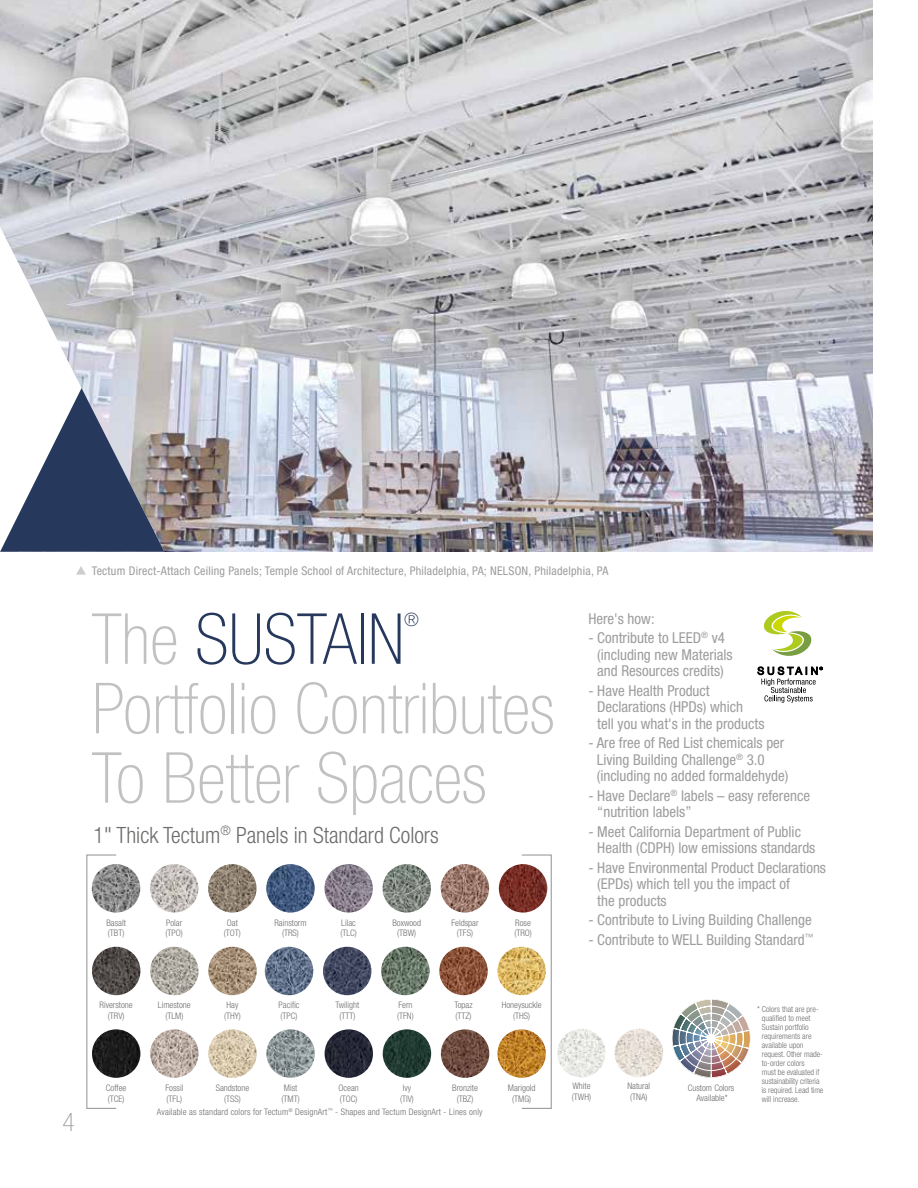
<style>
.page{position:relative;width:918px;height:1188px;background:#fff}
.page>*{position:absolute;margin:0;border:0;box-sizing:border-box;transform-origin:0 0}
.t1{font:100 condensed 70.5px/69.4px "Helvetica Neue LT Std";color:#c1c1c1}
.t2{font:100 condensed 70.5px "Helvetica Neue LT Std";color:#27385d}
.t3{font:100 condensed 25.5px "Helvetica Neue LT Std";color:#9d9d9d}
.t4{font:300 condensed 22.5px "Helvetica Neue LT Std";color:#6d6d6c}
.t5{font:100 condensed 18.45px "Helvetica Neue LT Std";color:#27385d}
.t6{font:condensed 15px/16.5px "Helvetica Neue LT Std";color:#9d9d9d}
.t7{font:condensed 12px "Helvetica Neue LT Std";letter-spacing:.02em;color:#9d9d9d}
.t8{font:300 condensed 9px/10.5px "Helvetica Neue LT Std";color:#6d6d6c;text-align:center}
.t9{font:300 condensed 9px "Helvetica Neue LT Std";letter-spacing:.02em;color:#6d6d6c}
.t10{font:300 condensed 8.25px/9px "Helvetica Neue LT Std";color:#6d6d6c}
.s1{color:#c1c1c1}
</style>
<div class="page">
<img style="left:0;top:0;width:872px;height:552px">
<svg style="left:76px;top:566px;width:10px;height:9px"></svg>
<svg style="left:0;top:227px;width:164px;height:161px"></svg>
<svg style="left:0;top:388px;width:164px;height:164px"></svg>
<img style="left:150px;top:864px;width:48px;height:49px;border-radius:24px">
<img style="left:324px;top:864px;width:49px;height:49px;border-radius:24px">
<img style="left:499px;top:864px;width:48px;height:49px;border-radius:24px">
<img style="left:208px;top:864px;width:49px;height:49px;border-radius:24px">
<img style="left:383px;top:864px;width:48px;height:49px;border-radius:24px">
<img style="left:92px;top:864px;width:48px;height:49px;border-radius:24px">
<img style="left:266px;top:864px;width:49px;height:49px;border-radius:24px">
<img style="left:441px;top:864px;width:48px;height:49px;border-radius:24px">
<img style="left:208px;top:947px;width:49px;height:48px;border-radius:24px">
<img style="left:92px;top:947px;width:48px;height:48px;border-radius:24px">
<img style="left:265px;top:947px;width:48px;height:48px;border-radius:24px">
<img style="left:150px;top:947px;width:49px;height:48px;border-radius:24px">
<img style="left:381px;top:947px;width:49px;height:48px;border-radius:24px">
<img style="left:439px;top:947px;width:49px;height:48px;border-radius:24px">
<img style="left:323px;top:947px;width:48px;height:48px;border-radius:24px">
<img style="left:497px;top:947px;width:49px;height:48px;border-radius:24px">
<img style="left:92px;top:1029px;width:48px;height:49px;border-radius:24px">
<img style="left:266px;top:1029px;width:49px;height:49px;border-radius:24px">
<img style="left:441px;top:1029px;width:48px;height:49px;border-radius:24px">
<img style="left:150px;top:1029px;width:49px;height:49px;border-radius:24px">
<img style="left:325px;top:1029px;width:48px;height:49px;border-radius:24px">
<img style="left:497px;top:1029px;width:49px;height:49px;border-radius:24px">
<img style="left:208px;top:1029px;width:49px;height:49px;border-radius:24px">
<img style="left:383px;top:1029px;width:48px;height:49px;border-radius:24px">
<img style="left:557px;top:1029px;width:49px;height:48px;border-radius:24px">
<img style="left:615px;top:1029px;width:48px;height:48px;border-radius:24px">
<svg style="left:763px;top:611px;width:49px;height:45px"></svg>
<svg style="left:758px;top:667px;width:65px;height:36px"></svg>
<div style="left:86px;top:854px;width:31px;height:255px;border:1px solid #9d9d9d"></div>
<div style="left:521px;top:854px;width:31px;height:255px;border:1px solid #9d9d9d"></div>
<img style="left:672px;top:999px;width:79px;height:79px">
<p class="t7" style="left:92px;top:563px;width:518px">Tectum Direct-Attach Ceiling Panels; Temple School of Architecture, Philadelphia, PA; NELSON, Philadelphia, PA</p>
<h1 class="t2" style="left:92px;top:599px;width:314px"><span class="s1">The</span> SUSTAIN</h1>
<p class="t5" style="left:404px;top:609px;width:16px">®</p>
<h1 class="t1" style="left:92px;top:673px;width:464px">Portfolio Contributes<br>To Better Spaces</h1>
<h3 class="t4" style="left:93px;top:822px;width:347px">1" Thick Tectum<sup>®</sup> Panels in Standard Colors</h3>
<p class="t8" style="left:106px;top:917px;width:21px;text-align:left">Basalt (TBT)</p>
<p class="t8" style="left:166px;top:917px;width:19px;text-align:left">Polar (TPO)</p>
<p class="t8" style="left:224px;top:917px;width:18px">Oat (TOT)</p>
<p class="t8" style="left:274px;top:917px;width:34px">Rainstorm (TRS)</p>
<p class="t8" style="left:340px;top:917px;width:18px;text-align:left">Lilac (TLC)</p>
<p class="t8" style="left:392px;top:917px;width:30px">Boxwood (TBW)</p>
<p class="t8" style="left:451px;top:917px;width:29px">Feldspar (TFS)</p>
<p class="t8" style="left:514px;top:917px;width:19px;text-align:left">Rose (TRO)</p>
<p class="t6" style="left:588px;top:610px;width:68px">Here's how:</p>
<p class="t6" style="left:588px;top:629px;width:146px;text-align:center">- Contribute to LEED<sup>®</sup> v4 (including new Materials and Resources credits)</p>
<p class="t6" style="left:597px;top:682px;width:169px;text-indent:-9px">- Have Health Product<br>Declarations (HPDs) which<br>tell you what's in the products</p>
<p class="t6" style="left:597px;top:734px;width:193px;text-indent:-8px">- Are free of Red List chemicals per<br>Living Building Challenge<sup>®</sup> 3.0 (including no added formaldehyde)</p>
<p class="t6" style="left:597px;top:787px;width:214px;text-indent:-9px">- Have Declare<sup>®</sup> labels – easy reference “nutrition labels”</p>
<p class="t6" style="left:597px;top:823px;width:220px;text-indent:-9px">- Meet California Department of Public<br>Health (CDPH) low emissions standards</p>
<p class="t6" style="left:597px;top:859px;width:230px;text-indent:-9px">- Have Environmental Product Declarations (EPDs) which tell you the impact of<br>the products</p>
<p class="t6" style="left:588px;top:911px;width:225px">- Contribute to Living Building Challenge</p>
<p class="t6" style="left:588px;top:931px;width:226px">- Contribute to WELL Building Standard<sup>™</sup></p>
<h2 class="t3" style="left:63px;top:1108px;width:14px">4</h2>
<p class="t8" style="left:100px;top:1000px;width:35px">Riverstone (TRV)</p>
<p class="t8" style="left:158px;top:1000px;width:34px">Limestone (TLM)</p>
<p class="t8" style="left:224px;top:1000px;width:18px;text-align:left">Hay (THY)</p>
<p class="t8" style="left:279px;top:1000px;width:22px;text-align:left">Pacific (TPC)</p>
<p class="t8" style="left:454px;top:1000px;width:20px;text-align:left">Topaz (TTZ)</p>
<p class="t8" style="left:502px;top:1000px;width:41px">Honeysuckle (THS)</p>
<p class="t8" style="left:336px;top:1000px;width:25px">Twilight (TTT)</p>
<p class="t8" style="left:397px;top:1000px;width:18px;text-align:left">Fern (TFN)</p>
<p class="t8" style="left:106px;top:1083px;width:22px;text-align:left">Coffee (TCE)</p>
<p class="t8" style="left:165px;top:1083px;width:19px;text-align:left">Fossil (TFL)</p>
<p class="t8" style="left:216px;top:1083px;width:35px">Sandstone (TSS)</p>
<p class="t8" style="left:282px;top:1083px;width:20px;text-align:left">Mist (TMT)</p>
<p class="t8" style="left:339px;top:1083px;width:22px;text-align:left">Ocean (TOC)</p>
<p class="t8" style="left:400px;top:1083px;width:15px">Ivy (TIV)</p>
<p class="t8" style="left:452px;top:1083px;width:27px">Bronzite (TBZ)</p>
<p class="t8" style="left:508px;top:1083px;width:29px">Marigold (TMG)</p>
<p class="t8" style="left:572px;top:1081px;width:21px;text-align:left">White (TWH)</p>
<p class="t8" style="left:627px;top:1081px;width:24px">Natural (TNA)</p>
<p class="t9" style="left:157px;top:1107px;width:327px">Available as standard colors for Tectum<sup>®</sup> DesignArt<sup>™</sup> - Shapes and Tectum DesignArt - Lines only</p>
<p class="t8" style="left:688px;top:1082px;width:48px">Custom Colors<br>Available*</p>
<p class="t10" style="left:762px;top:1004px;width:63px;text-indent:-5px">* Colors that are pre&shy;qualified to meet<br>Sustain portfolio requirements are available upon request. Other made&shy;to-order colors<br>must be evaluated if sustainability criteria is required. Lead time will increase.</p>
</div>
